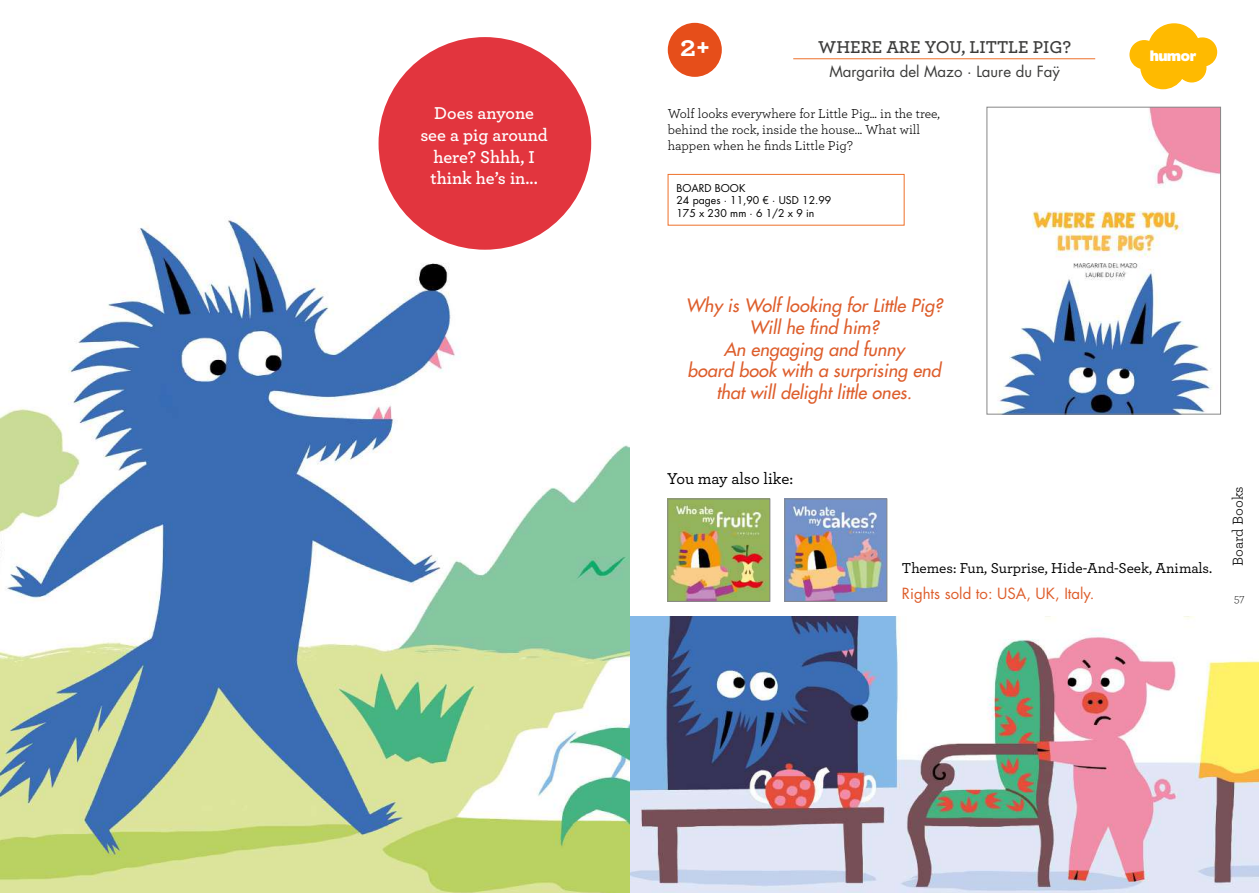
<style>
.page{position:relative;width:1259px;height:893px;background:#fff}
.page>*{position:absolute;margin:0;border:0;box-sizing:border-box;transform-origin:0 0}
.t1{font:700 30px "Archer";color:#fff}
.t2{font:italic 500 18px/21.6px "Futura Std";color:#dd5e2c;text-align:center}
.t3{font:600 18px/21.6px "Archer";color:#fff;text-align:center}
.t4{font:600 18px "Archer";color:#3c3c3b}
.t5{font:500 16.5px "Archer";letter-spacing:-.01em;color:#000}
.t6{font:500 15px "Archer";color:#000}
.t7{font:15px "Futura Std";color:#3c3c3b}
.t8{font:15px "Futura Std";color:#dd5e2c}
.t9{font:15px "Archer";color:#000}
.t10{font:13.5px/16.2px "Archer";color:#000}
.t11{font:13.5px "Boris Black Bloxx";color:#fff}
.t12{font:300 12px "Archer";color:#000}
.t13{font:10.5px/12.6px "Futura Std";color:#000}
</style>
<div class="page">
<img style="left:629px;top:616px;width:630px;height:277px">
<img style="left:0;top:177px;width:629px;height:716px">
<div style="left:378px;top:37px;width:213px;height:213px;background:#e2353e;border-radius:50%"></div>
<img style="left:669px;top:501px;width:99px;height:98px">
<div style="left:667px;top:499px;width:103px;height:102px;border:1px solid #878787"></div>
<img style="left:786px;top:501px;width:99px;height:98px">
<div style="left:784px;top:499px;width:103px;height:102px;border:1px solid #878787"></div>
<div style="left:668px;top:23px;width:54px;height:54px;background:#e64e1a;border-radius:50%"></div>
<hr style="left:793px;top:58px;width:302px;height:1px;background:#ee712a">
<div style="left:667px;top:174px;width:237px;height:52px;border:1px solid #ee712a"></div>
<img style="left:998px;top:109px;width:220px;height:303px">
<div style="left:986px;top:107px;width:234px;height:307px;border:1px solid #878787"></div>
<svg style="left:1129px;top:23px;width:88px;height:66px"></svg>
<p class="t3" style="left:420px;top:101px;width:129px">Does anyone see a pig around here? Shhh, I think he’s in...</p>
<h1 class="t1" style="left:680px;top:22px;width:31px">2+</h1>
<p class="t4" style="left:818px;top:33px;width:254px">WHERE ARE YOU, LITTLE PIG?</p>
<p class="t7" style="left:829px;top:62px;width:232px">Margarita del Mazo · Laure du Faÿ</p>
<p class="t10" style="left:668px;top:104px;width:274px">Wolf looks everywhere for Little Pig... in the tree, behind the rock, inside the house... What will happen when he finds Little Pig?</p>
<p class="t13" style="left:676px;top:181px;width:156px">BOARD BOOK<br>24 pages · 11,90 € · USD 12.99<br>175 x 230 mm · 6 1/2 x 9 in</p>
<p class="t11" style="left:1150px;top:45px;width:48px">humor</p>
<p class="t2" style="left:686px;top:295px;width:258px">Why is Wolf looking for Little Pig?<br>Will he find him?<br>An engaging and funny<br>board book with a surprising end that will delight little ones.</p>
<p class="t5" style="left:667px;top:467px;width:127px">You may also like:</p>
<p class="t6" style="left:902px;top:557px;width:312px">Themes: Fun, Surprise, Hide-And-Seek, Animals.</p>
<p class="t8" style="left:902px;top:584px;width:194px">Rights sold to: USA, UK, Italy.</p>
<p class="t9" style="left:1227px;top:566px;width:81px;rotate:-90deg">Board Books</p>
<p class="t12" style="left:1234px;top:590px;width:12px">57</p>
</div>
